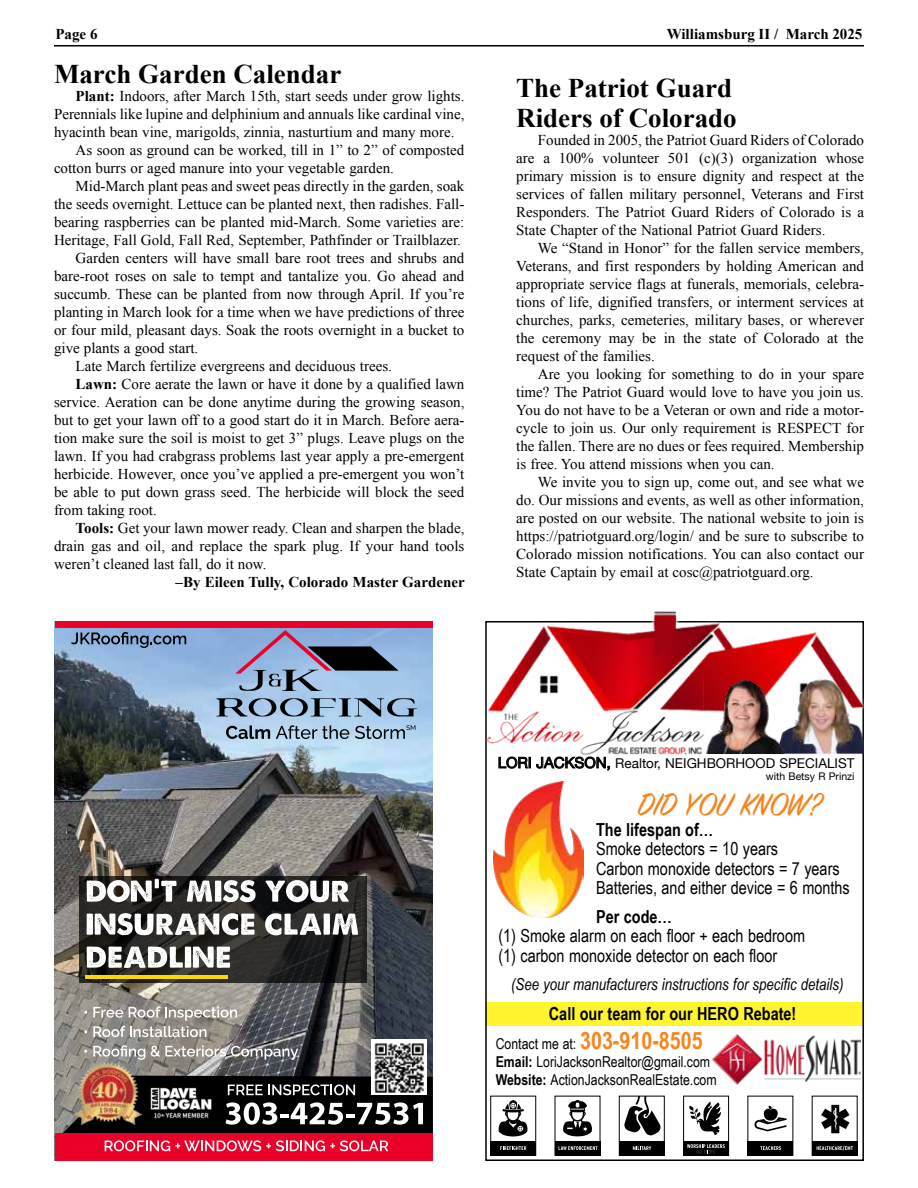
<style>
.page{position:relative;width:918px;height:1188px;background:#fff}
.page>*{position:absolute;margin:0;border:0;box-sizing:border-box;transform-origin:0 0}
.t1{font:35.25px "Sign Painter House Script";color:#f6841d}
.t2{font:700 27px/30px "Times New Roman";color:#000}
.t3{font:18px/19.5px "Arial Narrow";color:#000}
.t4{font:700 18px "Arial Narrow";color:#000}
.t5{font:italic 16.5px "Arial Narrow";color:#000}
.t6{font:15px/18px "Times New Roman";color:#000;text-align:justify}
.t7{font:15px/18px "Arial Narrow";color:#000}
.t8{font:700 15px "Times New Roman";color:#000}
.t9{font:13.5px "Helvetica Neue";color:#000}
.t10{font:10.5px "Helvetica Neue";color:#000}
.s1{font-weight:700}
.s2{font-size:15px}
.s3{font-weight:700;font-size:24px;color:#f6851d}
</style>
<div class="page">
<hr style="left:54px;top:45px;width:810px;height:1px;background:#000">
<img style="left:55px;top:627px;width:378px;height:506px">
<svg style="left:79px;top:877px;width:288px;height:106px;background:#242422"></svg>
<div style="left:55px;top:621px;width:378px;height:6px;background:#ea0029"></div>
<div style="left:55px;top:1133px;width:378px;height:28px;background:#ea0029"></div>
<svg style="left:71px;top:632px;width:115px;height:16px;background:#6882a3"></svg>
<svg style="left:235px;top:630px;width:164px;height:61px;background:#7c8dae"></svg>
<svg style="left:216px;top:698px;width:201px;height:18px;background:#768da4"></svg>
<svg style="left:226px;top:726px;width:44px;height:13px"></svg>
<svg style="left:276px;top:725px;width:73px;height:14px"></svg>
<svg style="left:355px;top:725px;width:60px;height:14px"></svg>
<img style="left:371px;top:1039px;width:56px;height:37px">
<svg style="left:60px;top:1076px;width:373px;height:75px"></svg>
<svg style="left:93px;top:1006px;width:144px;height:31px;background:#a8a49e"></svg>
<svg style="left:93px;top:1045px;width:52px;height:15px"></svg>
<svg style="left:151px;top:1046px;width:147px;height:14px;background:#9c9a99"></svg>
<svg style="left:87px;top:879px;width:90px;height:23px"></svg>
<svg style="left:187px;top:880px;width:69px;height:22px"></svg>
<svg style="left:265px;top:880px;width:84px;height:22px"></svg>
<svg style="left:87px;top:913px;width:168px;height:22px"></svg>
<svg style="left:265px;top:913px;width:93px;height:22px"></svg>
<svg style="left:87px;top:946px;width:143px;height:22px"></svg>
<img style="left:74px;top:1062px;width:67px;height:63px">
<hr style="left:85px;top:975px;width:142px;height:4px;background:#ffd600">
<div style="left:485px;top:1002px;width:379px;height:24px;background:#fff42d"></div>
<img style="left:647px;top:611px;width:41px;height:11px">
<img style="left:486px;top:622px;width:378px;height:91px">
<img style="left:487px;top:709px;width:216px;height:46px">
<img style="left:768px;top:678px;width:96px;height:76px">
<img style="left:703px;top:680px;width:81px;height:74px">
<img style="left:713px;top:1034px;width:148px;height:51px">
<img style="left:493px;top:781px;width:90px;height:136px">
<div style="left:812px;top:1141px;width:45px;height:14px;background:#000"></div>
<svg style="left:817px;top:1146px;width:36px;height:4px"></svg>
<svg style="left:820px;top:1104px;width:30px;height:30px"></svg>
<div style="left:555px;top:1141px;width:45px;height:14px;background:#000"></div>
<svg style="left:559px;top:1146px;width:39px;height:4px"></svg>
<svg style="left:563px;top:1100px;width:29px;height:36px"></svg>
<div style="left:491px;top:1141px;width:45px;height:14px;background:#000"></div>
<svg style="left:500px;top:1146px;width:26px;height:4px"></svg>
<svg style="left:499px;top:1100px;width:29px;height:36px"></svg>
<div style="left:684px;top:1141px;width:45px;height:14px;background:#000"></div>
<svg style="left:687px;top:1144px;width:38px;height:10px"></svg>
<svg style="left:689px;top:1102px;width:32px;height:33px"></svg>
<div style="left:748px;top:1141px;width:45px;height:14px;background:#000"></div>
<svg style="left:760px;top:1146px;width:21px;height:4px"></svg>
<svg style="left:754px;top:1105px;width:33px;height:26px"></svg>
<div style="left:619px;top:1141px;width:45px;height:14px;background:#000"></div>
<svg style="left:633px;top:1146px;width:18px;height:4px"></svg>
<svg style="left:624px;top:1098px;width:37px;height:38px"></svg>
<div style="left:812px;top:1096px;width:45px;height:60px;border:1px solid #000"></div>
<div style="left:555px;top:1096px;width:45px;height:60px;border:1px solid #000"></div>
<div style="left:490px;top:1096px;width:46px;height:60px;border:1px solid #000"></div>
<div style="left:683px;top:1096px;width:46px;height:60px;border:1px solid #000"></div>
<div style="left:748px;top:1096px;width:45px;height:60px;border:1px solid #000"></div>
<div style="left:619px;top:1096px;width:46px;height:60px;border:1px solid #000"></div>
<p class="t8" style="left:56px;top:23px;width:44px">Page 6</p>
<p class="t8" style="left:667px;top:23px;width:197px">Williamsburg II / March 2025</p>
<h2 class="t2" style="left:54px;top:58px;width:289px">March Garden Calendar</h2>
<p class="t6" style="left:76px;top:87px;width:390px"><span class="s1">Plant:</span> Indoors, after March 15th, start seeds under grow lights.</p>
<p class="t6" style="left:54px;top:105px;width:412px">Perennials like lupine and delphinium and annuals like cardinal vine,</p>
<p class="t6" style="left:54px;top:123px;width:402px">hyacinth bean vine, marigolds, zinnia, nasturtium and many more.</p>
<p class="t6" style="left:76px;top:141px;width:390px">As soon as ground can be worked, till in 1” to 2” of composted</p>
<p class="t6" style="left:54px;top:159px;width:341px">cotton burrs or aged manure into your vegetable garden.</p>
<p class="t6" style="left:76px;top:177px;width:390px">Mid-March plant peas and sweet peas directly in the garden, soak</p>
<p class="t6" style="left:54px;top:195px;width:412px">the seeds overnight. Lettuce can be planted next, then radishes. Fall-</p>
<p class="t6" style="left:54px;top:213px;width:412px">bearing raspberries can be planted mid-March. Some varieties are:</p>
<p class="t6" style="left:54px;top:231px;width:408px">Heritage, Fall Gold, Fall Red, September, Pathfinder or Trailblazer.</p>
<p class="t6" style="left:76px;top:249px;width:390px">Garden centers will have small bare root trees and shrubs and</p>
<p class="t6" style="left:54px;top:267px;width:412px">bare-root roses on sale to tempt and tantalize you. Go ahead and</p>
<p class="t6" style="left:54px;top:285px;width:412px">succumb. These can be planted from now through April. If you’re</p>
<p class="t6" style="left:54px;top:303px;width:412px">planting in March look for a time when we have predictions of three</p>
<p class="t6" style="left:54px;top:321px;width:412px">or four mild, pleasant days. Soak the roots overnight in a bucket to</p>
<p class="t6" style="left:54px;top:339px;width:146px">give plants a good start.</p>
<p class="t6" style="left:76px;top:357px;width:318px">Late March fertilize evergreens and deciduous trees.</p>
<p class="t6" style="left:76px;top:375px;width:390px"><span class="s1">Lawn:</span> Core aerate the lawn or have it done by a qualified lawn</p>
<p class="t6" style="left:54px;top:393px;width:412px">service. Aeration can be done anytime during the growing season,</p>
<p class="t6" style="left:54px;top:411px;width:412px">but to get your lawn off to a good start do it in March. Before aera-</p>
<p class="t6" style="left:54px;top:429px;width:412px">tion make sure the soil is moist to get 3” plugs. Leave plugs on the</p>
<p class="t6" style="left:54px;top:447px;width:412px">lawn. If you had crabgrass problems last year apply a pre-emergent</p>
<p class="t6" style="left:54px;top:465px;width:412px">herbicide. However, once you’ve applied a pre-emergent you won’t</p>
<p class="t6" style="left:54px;top:483px;width:412px">be able to put down grass seed. The herbicide will block the seed</p>
<p class="t6" style="left:54px;top:501px;width:104px">from taking root.</p>
<p class="t6" style="left:76px;top:519px;width:390px"><span class="s1">Tools:</span> Get your lawn mower ready. Clean and sharpen the blade,</p>
<p class="t6" style="left:54px;top:537px;width:412px">drain gas and oil, and replace the spark plug. If your hand tools</p>
<p class="t6" style="left:54px;top:555px;width:214px">weren’t cleaned last fall, do it now.</p>
<p class="t8" style="left:176px;top:572px;width:291px">–By Eileen Tully, Colorado Master Gardener</p>
<h2 class="t2" style="left:516px;top:72px;width:222px">The Patriot Guard<br>Riders of Colorado</h2>
<p class="t6" style="left:516px;top:130px;width:349px;text-indent:22px">Founded in 2005, the Patriot Guard Riders of Colorado are a 100% volunteer 501 (c)(3) organization whose primary mission is to ensure dignity and respect at the services of fallen military personnel, Veterans and First Responders. The Patriot Guard Riders of Colorado is a State Chapter of the National Patriot Guard Riders.</p>
<p class="t6" style="left:516px;top:238px;width:349px;text-indent:22px">We “Stand in Honor” for the fallen service members, Veterans, and first responders by holding American and appropriate service flags at funerals, memorials, celebra&shy;tions of life, dignified transfers, or interment services at churches, parks, cemeteries, military bases, or wherever the ceremony may be in the state of Colorado at the request of the families.</p>
<p class="t6" style="left:516px;top:364px;width:349px;text-indent:22px">Are you looking for something to do in your spare time? The Patriot Guard would love to have you join us.<br>You do not have to be a Veteran or own and ride a motor&shy;cycle to join us. Our only requirement is RESPECT for the fallen. There are no dues or fees required. Membership is free. You attend missions when you can.</p>
<p class="t6" style="left:516px;top:472px;width:349px;text-indent:22px">We invite you to sign up, come out, and see what we do. Our missions and events, as well as other information, are posted on our website. The national website to join is https://patriotguard.org/login/ and be sure to subscribe to Colorado mission notifications. You can also contact our State Captain by email at cosc@patriotguard.org.</p>
<p class="t9" style="left:498px;top:753px;width:358px"><span class="s2">LORI JACKSON,</span> Realtor, NEIGHBORHOOD SPECIALIST</p>
<p class="t10" style="left:766px;top:769px;width:90px">with Betsy R Prinzi</p>
<h1 class="t1" style="left:637px;top:782px;width:186px">DID YOU KNOW?</h1>
<p class="t4" style="left:596px;top:816px;width:119px">The lifespan of…</p>
<p class="t3" style="left:596px;top:839px;width:255px">Smoke detectors = 10 years<br>Carbon monoxide detectors = 7 years<br>Batteries, and either device = 6 months</p>
<p class="t4" style="left:596px;top:903px;width:77px">Per code…</p>
<p class="t3" style="left:498px;top:926px;width:308px">(1) Smoke alarm on each floor + each bedroom (1) carbon monoxide detector on each floor</p>
<p class="t5" style="left:511px;top:973px;width:334px">(See your manufacturers instructions for specific details)</p>
<p class="t7" style="left:496px;top:1034px;width:222px">Contact me at: <span class="s3">303-910-8505<br></span><span class="s1">Email:</span> LoriJacksonRealtor@gmail.com<br><span class="s1">Website:</span> ActionJacksonRealEstate.com</p>
<p class="t4" style="left:549px;top:1000px;width:249px">Call our team for our HERO Rebate!</p>
</div>
